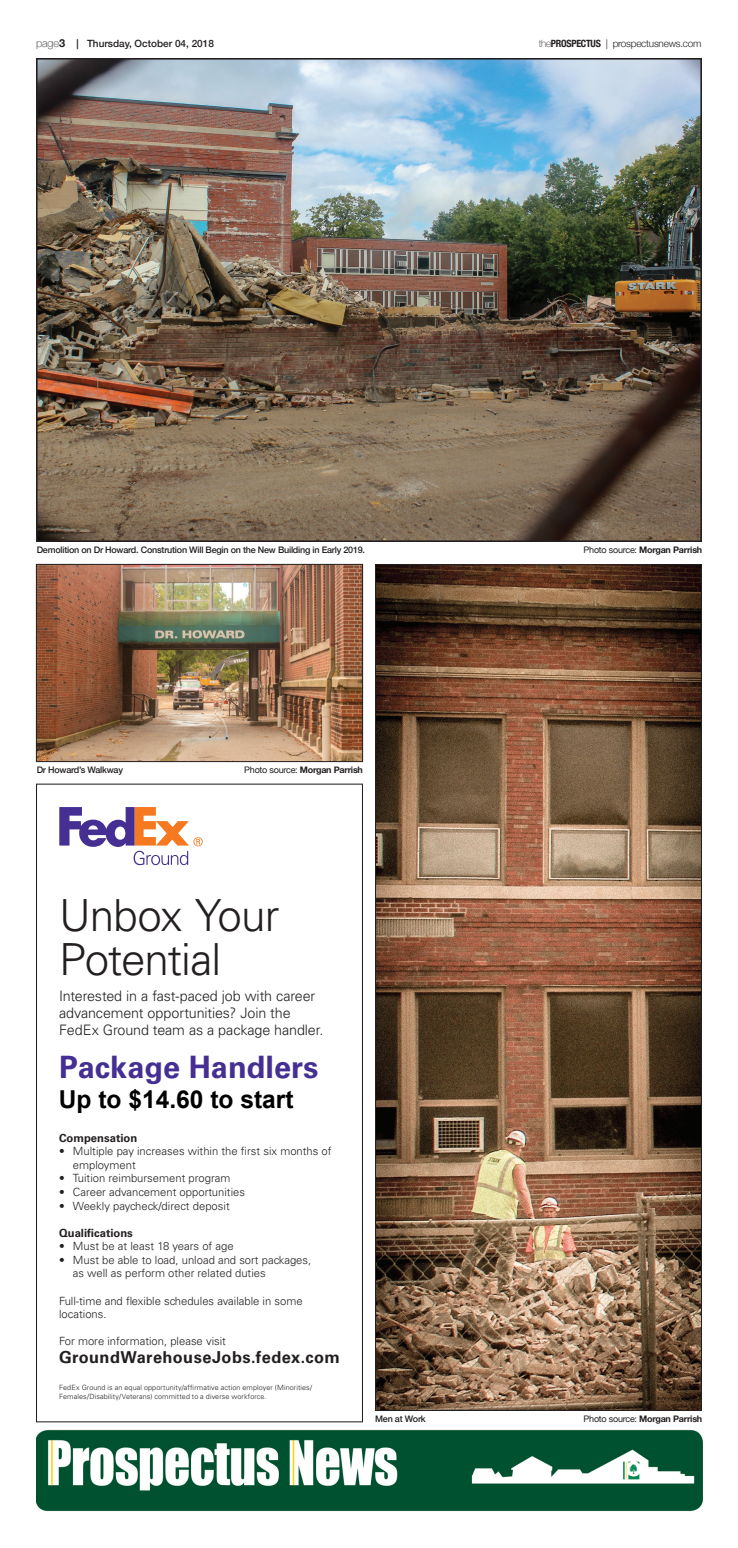
<style>
.page{position:relative;width:738px;height:1548px;background:#fff}
.page>*{position:absolute;margin:0;border:0;box-sizing:border-box;transform-origin:0 0}
.t1{font:300 44.2px/43.2px "Univers LT Std";letter-spacing:-.02em;color:#231f20}
.t2{font:700 30.9px "Univers LT Std";color:#452f92}
.t3{font:700 24.7px "Arial";color:#000}
.t4{font:700 16.5px "Univers LT Std";letter-spacing:.025em;color:#231f20}
.t5{font:300 14.4px/17.3px "Univers LT Std";letter-spacing:-.01em;color:#231f20}
.t6{font:300 11.3px/13.6px "Univers LT Std";color:#231f20}
.t7{font:700 11.3px "Univers LT Std";color:#231f20}
.Body_Text{font:300 10px "Helvetica Neue";letter-spacing:-.025em;color:#231f20}
.t8{font:500 10px "Helvetica Neue";color:#231f20}
.Photocredit_1{font:500 9px "Helvetica Neue";letter-spacing:-.025em;color:#231f20}
.Photocredit_1-2{font:700 9px "Helvetica Neue";letter-spacing:-.025em;color:#231f20}
.t9{font:300 7.2px/9.3px "Univers LT Std";letter-spacing:.015em;color:#231f20}
.s1{font-weight:100;font-size:11px}
.s2{font-weight:700;font-size:11px}
.s3{font-weight:100}
.s4{font-weight:700;font-stretch:condensed}
.s5{font-weight:400}
</style>
<div class="page">
<img style="left:39px;top:61px;width:660px;height:478px">
<div style="left:36px;top:58px;width:666px;height:484px;border:2px solid #231f20"></div>
<img style="left:38px;top:566px;width:323px;height:194px">
<div style="left:36px;top:564px;width:327px;height:198px;border:1px solid #231f20"></div>
<img style="left:377px;top:566px;width:323px;height:843px">
<img style="left:36px;top:1429px;width:667px;height:82px">
<svg style="left:59px;top:807px;width:144px;height:58px"></svg>
<p class="t8" style="left:36px;top:35px;width:179px"><span class="s1">page</span><span class="s2">3</span> | Thursday, October 04, 2018</p>
<p class="Body_Text" style="left:539px;top:35px;width:164px"><span class="s3">the</span><span class="s4">PROSPECTUS</span> | prospectusnews.com</p>
<p class="Photocredit_1" style="left:37px;top:543px;width:330px">Demolition on Dr Howard. Constrution Will Begin on the New Building in Early 2019.</p>
<p class="Photocredit_1-2" style="left:584px;top:543px;width:120px"><span class="s5">Photo source:</span> Morgan Parrish</p>
<p class="Photocredit_1" style="left:37px;top:763px;width:88px">Dr Howard’s Walkway</p>
<p class="Photocredit_1-2" style="left:244px;top:763px;width:120px"><span class="s5">Photo source:</span> Morgan Parrish</p>
<p class="t1" style="left:59px;top:894px;width:222px">Unbox Your<br>Potential</p>
<p class="t5" style="left:59px;top:987px;width:266px">Interested in a fast-paced job with career advancement opportunities? Join the<br>FedEx Ground team as a package handler.</p>
<p class="t2" style="left:59px;top:1049px;width:261px">Package Handlers</p>
<p class="t3" style="left:59px;top:1083px;width:236px">Up to $14.60 to start</p>
<p class="t7" style="left:59px;top:1131px;width:80px">Compensation</p>
<p class="t6" style="left:73px;top:1144px;width:260px;text-indent:-14px">• Multiple pay increases within the first six months of employment</p>
<p class="t6" style="left:59px;top:1172px;width:173px">• Tuition reimbursement program</p>
<p class="t6" style="left:59px;top:1185px;width:187px">• Career advancement opportunities</p>
<p class="t6" style="left:59px;top:1199px;width:172px">• Weekly paycheck/direct deposit</p>
<p class="t7" style="left:59px;top:1226px;width:75px">Qualifications</p>
<p class="t6" style="left:59px;top:1240px;width:176px">• Must be at least 18 years of age</p>
<p class="t6" style="left:73px;top:1253px;width:240px;text-indent:-14px">• Must be able to load, unload and sort packages, as well as perform other related duties</p>
<p class="t6" style="left:59px;top:1294px;width:245px">Full-time and flexible schedules available in some locations.</p>
<p class="t6" style="left:59px;top:1335px;width:168px">For more information, please visit</p>
<p class="t9" style="left:59px;top:1383px;width:255px">FedEx Ground is an equal opportunity/affirmative action employer (Minorities/<br>Females/Disability/Veterans) committed to a diverse workforce.</p>
<p class="t4" style="left:59px;top:1348px;width:282px">GroundWarehouseJobs.fedex.com</p>
<p class="Photocredit_1" style="left:375px;top:1412px;width:52px">Men at Work</p>
<p class="Photocredit_1-2" style="left:584px;top:1412px;width:120px"><span class="s5">Photo source:</span> Morgan Parrish</p>
</div>
